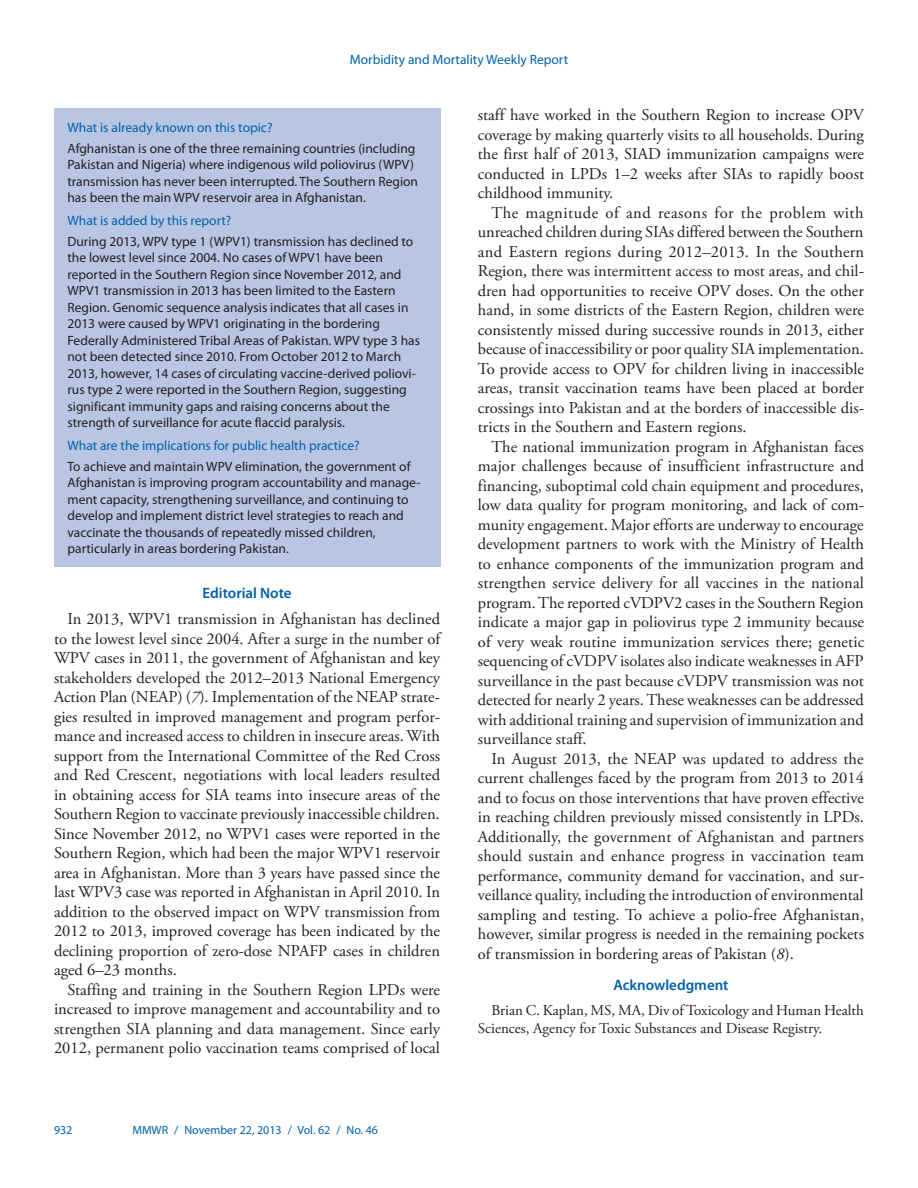
<style>
.page{position:relative;width:918px;height:1188px;background:#fff}
.page>*{position:absolute;margin:0;border:0;box-sizing:border-box;transform-origin:0 0}
.body_copy{font:16.5px/19.5px "Adobe Garamond Pro";color:#231f20;text-align:justify}
.acknowl_text{font:15px/18px "Adobe Garamond Pro";color:#231f20}
.headline3{font:600 15px "Myriad Pro";color:#0161ab}
.fb_answer{font:13.5px/16.5px "Myriad Pro";color:#231f20}
.fb_question{font:13.5px "Myriad Pro";color:#0161ab}
.t1{font:12px "Myriad Pro";color:#0161ab}
.s1{font-style:italic}
</style>
<div class="page">
<div style="left:54px;top:108px;width:386px;height:459px;background:#b8c6e3"></div>
<p class="fb_question" style="left:350px;top:51px;width:220px">Morbidity and Mortality Weekly Report</p>
<p class="fb_question" style="left:68px;top:119px;width:206px">What is already known on this topic?</p>
<p class="fb_answer" style="left:68px;top:140px;width:352px">Afghanistan is one of the three remaining countries (including Pakistan and Nigeria) where indigenous wild poliovirus (WPV) transmission has never been interrupted. The Southern Region has been the main WPV reservoir area in Afghanistan.</p>
<p class="fb_question" style="left:68px;top:212px;width:165px">What is added by this report?</p>
<p class="fb_answer" style="left:68px;top:233px;width:354px">During 2013, WPV type 1 (WPV1) transmission has declined to the lowest level since 2004. No cases of WPV1 have been reported in the Southern Region since November 2012, and WPV1 transmission in 2013 has been limited to the Eastern Region. Genomic sequence analysis indicates that all cases in 2013 were caused by WPV1 originating in the bordering Federally Administered Tribal Areas of Pakistan. WPV type 3 has not been detected since 2010. From October 2012 to March 2013, however, 14 cases of circulating vaccine-derived poliovi&shy;rus type 2 were reported in the Southern Region, suggesting significant immunity gaps and raising concerns about the strength of surveillance for acute flaccid paralysis.</p>
<p class="fb_question" style="left:68px;top:437px;width:294px">What are the implications for public health practice?</p>
<p class="fb_answer" style="left:68px;top:458px;width:355px">To achieve and maintain WPV elimination, the government of Afghanistan is improving program accountability and manage&shy;ment capacity, strengthening surveillance, and continuing to develop and implement district level strategies to reach and vaccinate the thousands of repeatedly missed children, particularly in areas bordering Pakistan.</p>
<p class="headline3" style="left:202px;top:584px;width:91px">Editorial Note</p>
<p class="body_copy" style="left:54px;top:610px;width:388px;text-indent:13px">In 2013, WPV1 transmission in Afghanistan has declined to the lowest level since 2004. After a surge in the number of WPV cases in 2011, the government of Afghanistan and key stakeholders developed the 2012–2013 National Emergency Action Plan (NEAP) (<span class="s1">7</span>). Implementation of the NEAP strate&shy;gies resulted in improved management and program perfor&shy;mance and increased access to children in insecure areas. With support from the International Committee of the Red Cross and Red Crescent, negotiations with local leaders resulted in obtaining access for SIA teams into insecure areas of the Southern Region to vaccinate previously inaccessible children.<br>Since November 2012, no WPV1 cases were reported in the Southern Region, which had been the major WPV1 reservoir area in Afghanistan. More than 3 years have passed since the last WPV3 case was reported in Afghanistan in April 2010. In addition to the observed impact on WPV transmission from 2012 to 2013, improved coverage has been indicated by the declining proportion of zero-dose NPAFP cases in children aged 6–23 months.</p>
<p class="body_copy" style="left:54px;top:981px;width:388px;text-indent:13px">Staffing and training in the Southern Region LPDs were increased to improve management and accountability and to strengthen SIA planning and data management. Since early 2012, permanent polio vaccination teams comprised of local</p>
<p class="t1" style="left:54px;top:1123px;width:20px">932</p>
<p class="t1" style="left:132px;top:1123px;width:247px">MMWR / November 22, 2013 / Vol. 62 / No. 46</p>
<p class="body_copy" style="left:478px;top:106px;width:388px">staff have worked in the Southern Region to increase OPV coverage by making quarterly visits to all households. During the first half of 2013, SIAD immunization campaigns were conducted in LPDs 1–2 weeks after SIAs to rapidly boost childhood immunity.</p>
<p class="body_copy" style="left:478px;top:203px;width:388px;text-indent:13px">The magnitude of and reasons for the problem with unreached children during SIAs differed between the Southern and Eastern regions during 2012–2013. In the Southern Region, there was intermittent access to most areas, and chil&shy;dren had opportunities to receive OPV doses. On the other hand, in some districts of the Eastern Region, children were consistently missed during successive rounds in 2013, either because of inaccessibility or poor quality SIA implementation.<br>To provide access to OPV for children living in inaccessible areas, transit vaccination teams have been placed at border crossings into Pakistan and at the borders of inaccessible dis&shy;tricts in the Southern and Eastern regions.</p>
<p class="body_copy" style="left:478px;top:437px;width:388px;text-indent:13px">The national immunization program in Afghanistan faces major challenges because of insufficient infrastructure and financing, suboptimal cold chain equipment and procedures, low data quality for program monitoring, and lack of com&shy;munity engagement. Major efforts are underway to encourage development partners to work with the Ministry of Health to enhance components of the immunization program and strengthen service delivery for all vaccines in the national program. The reported cVDPV2 cases in the Southern Region indicate a major gap in poliovirus type 2 immunity because of very weak routine immunization services there; genetic sequencing of cVDPV isolates also indicate weaknesses in AFP surveillance in the past because cVDPV transmission was not detected for nearly 2 years. These weaknesses can be addressed with additional training and supervision of immunization and surveillance staff.</p>
<p class="body_copy" style="left:478px;top:749px;width:388px;text-indent:13px">In August 2013, the NEAP was updated to address the current challenges faced by the program from 2013 to 2014 and to focus on those interventions that have proven effective in reaching children previously missed consistently in LPDs.<br>Additionally, the government of Afghanistan and partners should sustain and enhance progress in vaccination team performance, community demand for vaccination, and sur&shy;veillance quality, including the introduction of environmental sampling and testing. To achieve a polio-free Afghanistan, however, similar progress is needed in the remaining pockets of transmission in bordering areas of Pakistan (<span class="s1">8</span>).</p>
<p class="headline3" style="left:613px;top:975px;width:117px">Acknowledgment</p>
<p class="acknowl_text" style="left:478px;top:1001px;width:387px;text-indent:13px">Brian C. Kaplan, MS, MA, Div of Toxicology and Human Health<br>Sciences, Agency for Toxic Substances and Disease Registry.</p>
</div>
